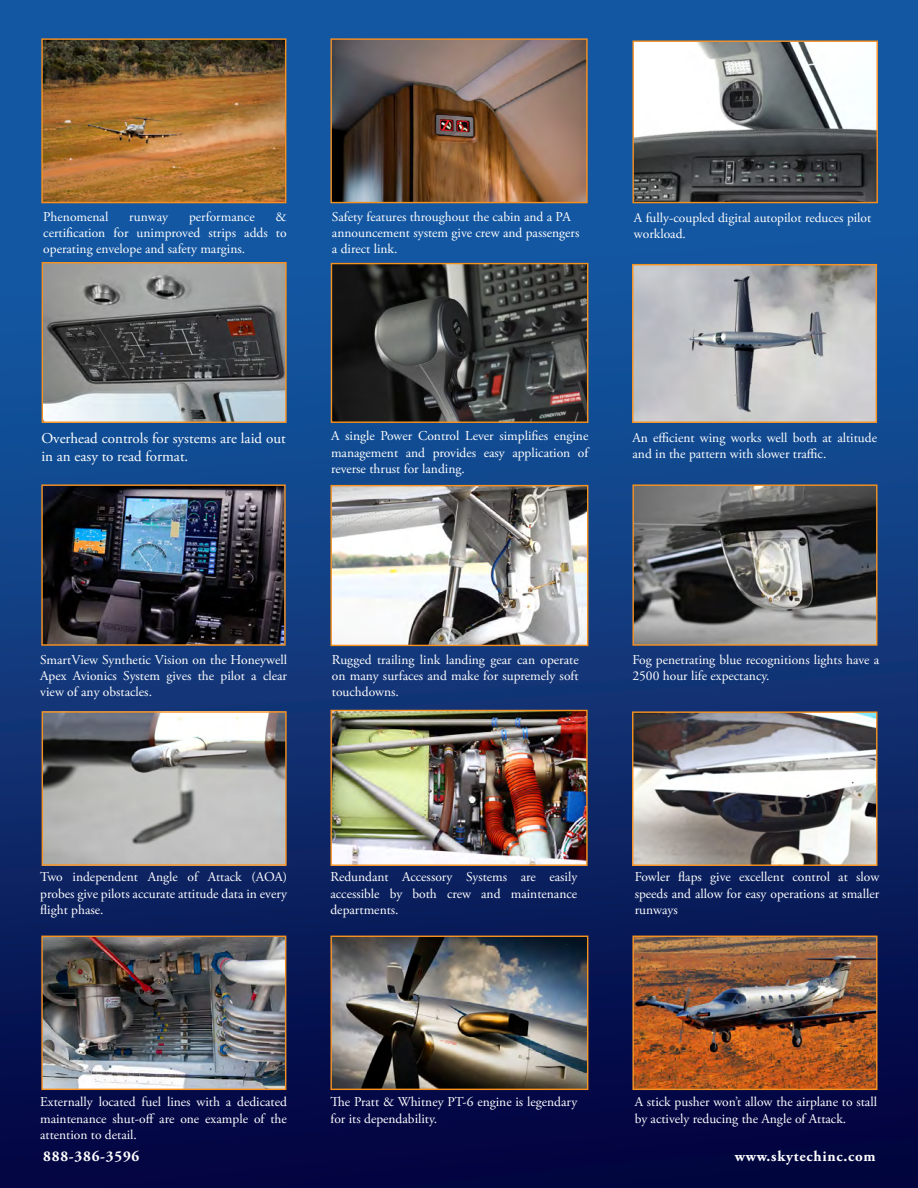
<style>
.page{position:relative;width:918px;height:1188px;background:#fff}
.page>*{position:absolute;margin:0;border:0;box-sizing:border-box;transform-origin:0 0}
.t1{font:15px/18px "Adobe Garamond Pro";color:#fff}
.t2{font:700 15px "Adobe Garamond Pro";letter-spacing:.05em;color:#fff}
.t3{font:13.5px/16.2px "Adobe Garamond Pro";color:#fff;text-align:justify}
</style>
<div class="page">
<img style="left:0;top:0;width:918px;height:1188px">
<img style="left:43px;top:40px;width:241px;height:161px">
<div style="left:41px;top:38px;width:245px;height:165px;border:1px solid #f69120"></div>
<img style="left:332px;top:40px;width:254px;height:161px">
<div style="left:330px;top:38px;width:258px;height:165px;border:1px solid #f69120"></div>
<img style="left:634px;top:43px;width:242px;height:158px">
<div style="left:632px;top:41px;width:246px;height:162px;border:1px solid #f69120"></div>
<img style="left:44px;top:264px;width:241px;height:157px">
<div style="left:42px;top:262px;width:245px;height:161px;border:1px solid #f79220"></div>
<img style="left:333px;top:265px;width:253px;height:156px">
<div style="left:331px;top:263px;width:257px;height:160px;border:1px solid #f79220"></div>
<img style="left:634px;top:266px;width:241px;height:155px">
<div style="left:632px;top:264px;width:245px;height:159px;border:1px solid #f79220"></div>
<img style="left:43px;top:486px;width:240px;height:158px">
<div style="left:41px;top:484px;width:245px;height:162px;border:1px solid #f79220"></div>
<img style="left:332px;top:487px;width:254px;height:157px">
<div style="left:330px;top:485px;width:258px;height:161px;border:1px solid #f79220"></div>
<img style="left:634px;top:486px;width:242px;height:158px">
<div style="left:632px;top:484px;width:246px;height:162px;border:1px solid #f79220"></div>
<img style="left:44px;top:713px;width:241px;height:151px">
<div style="left:42px;top:711px;width:245px;height:155px;border:1px solid #f79220"></div>
<img style="left:332px;top:712px;width:254px;height:152px">
<div style="left:330px;top:710px;width:258px;height:156px;border:1px solid #f79220"></div>
<img style="left:634px;top:713px;width:241px;height:151px">
<div style="left:632px;top:711px;width:245px;height:155px;border:1px solid #f79220"></div>
<img style="left:43px;top:938px;width:241px;height:150px">
<div style="left:41px;top:936px;width:245px;height:154px;border:1px solid #f79220"></div>
<img style="left:332px;top:938px;width:254px;height:150px">
<div style="left:330px;top:936px;width:258px;height:154px;border:1px solid #f79220"></div>
<img style="left:634px;top:938px;width:242px;height:150px">
<div style="left:632px;top:936px;width:246px;height:154px;border:1px solid #f79220"></div>
<p class="t3" style="left:43px;top:209px;width:245px;text-indent:232px">&amp; certification for unimproved strips adds to operating envelope and safety margins.</p>
<p class="t3" style="left:332px;top:209px;width:249px;text-align:left">Safety features throughout the cabin and a PA announcement system give crew and passengers a direct link.</p>
<p class="t3" style="left:634px;top:210px;width:239px">A fully-coupled digital autopilot reduces pilot workload.</p>
<p class="t3" style="left:43px;top:209px;width:67px">Phenomenal</p>
<p class="t3" style="left:129px;top:209px;width:40px">runway</p>
<p class="t3" style="left:189px;top:209px;width:67px">performance</p>
<p class="t1" style="left:41px;top:430px;width:246px">Overhead controls for systems are laid out in an easy to read format.</p>
<p class="t3" style="left:331px;top:428px;width:259px">A single Power Control Lever simplifies engine management and provides easy application of reverse thrust for landing.</p>
<p class="t3" style="left:632px;top:430px;width:246px">An efficient wing works well both at altitude and in the pattern with slower traffic.</p>
<p class="t3" style="left:40px;top:652px;width:248px">SmartView Synthetic Vision on the Honeywell Apex Avionics System gives the pilot a clear view of any obstacles.</p>
<p class="t3" style="left:332px;top:652px;width:248px">Rugged trailing link landing gear can operate on many surfaces and make for supremely soft touchdowns.</p>
<p class="t3" style="left:632px;top:652px;width:248px">Fog penetrating blue recognitions lights have a<br>2500 hour life expectancy.</p>
<p class="t3" style="left:40px;top:869px;width:248px">Two independent Angle of Attack (AOA) probes give pilots accurate attitude data in every flight phase.</p>
<p class="t3" style="left:330px;top:869px;width:248px">Redundant Accessory Systems are easily accessible by both crew and maintenance departments.</p>
<p class="t3" style="left:635px;top:869px;width:246px">Fowler flaps give excellent control at slow speeds and allow for easy operations at smaller runways</p>
<p class="t3" style="left:40px;top:1094px;width:248px">Externally located fuel lines with a dedicated maintenance shut-off are one example of the attention to detail.</p>
<p class="t3" style="left:330px;top:1094px;width:248px">The Pratt &amp; Whitney PT-6 engine is legendary for its dependability.</p>
<p class="t3" style="left:635px;top:1094px;width:244px">A stick pusher won’t allow the airplane to stall by actively reducing the Angle of Attack.</p>
<p class="t2" style="left:43px;top:1148px;width:98px">888-386-3596</p>
<p class="t2" style="left:735px;top:1148px;width:142px">www.skytechinc.com</p>
</div>
